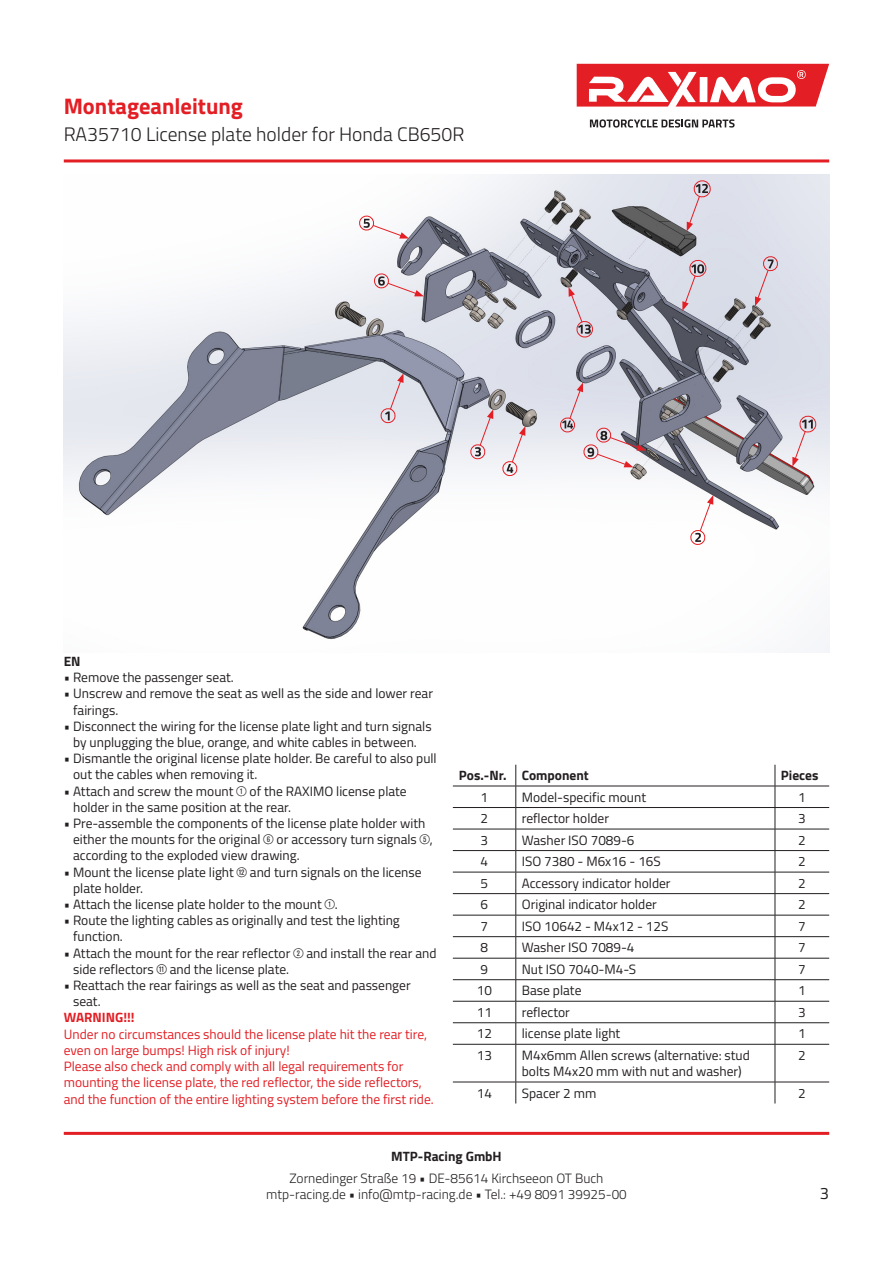
<style>
.page{position:relative;width:893px;height:1263px;background:#fff}
.page>*{position:absolute;margin:0;border:0;box-sizing:border-box;transform-origin:0 0}
.t1{font:700 22.5px "Titillium Web";color:#e31e24}
.t2{font:300 19.5px "Titillium Web";color:#231f20}
.t3{font:16.5px "Titillium Web";color:#231f20}
.t4{font:13.5px/16.2px "Titillium Web";color:#231f20}
.t5{font:13.5px/16.2px "Titillium Web";color:#e31e24}
.t6{font:300 13.5px/16.2px "Titillium Web";color:#231f20;text-align:center}
.t7{font:700 13.5px "Titillium Web";color:#231f20}
.t8{font:700 13.5px "Titillium Web";color:#e31e24}
.s1{font-family:"Ziffernim Kreisund Quadrat BQ"}
</style>
<div class="page">
<hr style="left:64px;top:1132px;width:765px;height:3px;background:#e31e24">
<hr style="left:64px;top:159px;width:765px;height:3px;background:#e31e24">
<svg style="left:577px;top:64px;width:252px;height:64px"></svg>
<hr style="left:453px;top:786px;width:63px;height:1px;background:#231f20">
<hr style="left:516px;top:786px;width:259px;height:1px;background:#231f20">
<hr style="left:775px;top:786px;width:54px;height:1px;background:#231f20">
<hr style="left:453px;top:807px;width:63px;height:1px;background:#231f20">
<hr style="left:516px;top:807px;width:259px;height:1px;background:#231f20">
<hr style="left:775px;top:807px;width:54px;height:1px;background:#231f20">
<hr style="left:453px;top:829px;width:63px;height:1px;background:#231f20">
<hr style="left:516px;top:829px;width:259px;height:1px;background:#231f20">
<hr style="left:775px;top:829px;width:54px;height:1px;background:#231f20">
<hr style="left:453px;top:850px;width:63px;height:1px;background:#231f20">
<hr style="left:516px;top:850px;width:259px;height:1px;background:#231f20">
<hr style="left:775px;top:850px;width:54px;height:1px;background:#231f20">
<hr style="left:453px;top:872px;width:63px;height:1px;background:#231f20">
<hr style="left:516px;top:872px;width:259px;height:1px;background:#231f20">
<hr style="left:775px;top:872px;width:54px;height:1px;background:#231f20">
<hr style="left:453px;top:893px;width:63px;height:1px;background:#231f20">
<hr style="left:516px;top:893px;width:259px;height:1px;background:#231f20">
<hr style="left:775px;top:893px;width:54px;height:1px;background:#231f20">
<hr style="left:453px;top:915px;width:63px;height:1px;background:#231f20">
<hr style="left:516px;top:915px;width:259px;height:1px;background:#231f20">
<hr style="left:775px;top:915px;width:54px;height:1px;background:#231f20">
<hr style="left:453px;top:936px;width:63px;height:1px;background:#231f20">
<hr style="left:516px;top:936px;width:259px;height:1px;background:#231f20">
<hr style="left:775px;top:936px;width:54px;height:1px;background:#231f20">
<hr style="left:453px;top:958px;width:63px;height:1px;background:#231f20">
<hr style="left:516px;top:958px;width:259px;height:1px;background:#231f20">
<hr style="left:775px;top:958px;width:54px;height:1px;background:#231f20">
<hr style="left:453px;top:979px;width:63px;height:1px;background:#231f20">
<hr style="left:516px;top:979px;width:259px;height:1px;background:#231f20">
<hr style="left:775px;top:979px;width:54px;height:1px;background:#231f20">
<svg style="left:516px;top:765px;width:1px;height:279px"></svg>
<svg style="left:775px;top:765px;width:1px;height:279px"></svg>
<hr style="left:516px;top:1044px;width:1px;height:38px;background:#231f20">
<hr style="left:775px;top:1044px;width:1px;height:38px;background:#231f20">
<svg style="left:516px;top:1083px;width:1px;height:20px"></svg>
<svg style="left:775px;top:1083px;width:1px;height:20px"></svg>
<hr style="left:453px;top:1001px;width:63px;height:1px;background:#231f20">
<hr style="left:516px;top:1001px;width:259px;height:1px;background:#231f20">
<hr style="left:775px;top:1001px;width:54px;height:1px;background:#231f20">
<hr style="left:453px;top:1022px;width:63px;height:1px;background:#231f20">
<hr style="left:516px;top:1022px;width:259px;height:1px;background:#231f20">
<hr style="left:775px;top:1022px;width:54px;height:1px;background:#231f20">
<hr style="left:453px;top:1044px;width:63px;height:1px;background:#231f20">
<hr style="left:516px;top:1044px;width:259px;height:1px;background:#231f20">
<hr style="left:775px;top:1044px;width:54px;height:1px;background:#231f20">
<hr style="left:453px;top:1082px;width:63px;height:1px;background:#231f20">
<hr style="left:516px;top:1082px;width:259px;height:1px;background:#231f20">
<hr style="left:775px;top:1082px;width:54px;height:1px;background:#231f20">
<img style="left:64px;top:174px;width:765px;height:478px">
<svg style="left:568px;top:287px;width:25px;height:51px"></svg>
<svg style="left:687px;top:180px;width:25px;height:51px"></svg>
<svg style="left:792px;top:415px;width:26px;height:52px"></svg>
<svg style="left:682px;top:259px;width:26px;height:52px"></svg>
<svg style="left:755px;top:256px;width:24px;height:50px"></svg>
<svg style="left:374px;top:272px;width:50px;height:24px"></svg>
<svg style="left:359px;top:214px;width:50px;height:25px"></svg>
<svg style="left:501px;top:426px;width:24px;height:50px"></svg>
<svg style="left:469px;top:409px;width:24px;height:51px"></svg>
<svg style="left:689px;top:495px;width:24px;height:50px"></svg>
<svg style="left:379px;top:373px;width:24px;height:51px"></svg>
<svg style="left:559px;top:382px;width:87px;height:85px;background:#d3cdd5"></svg>
<h1 class="t1" style="left:64px;top:89px;width:181px">Montageanleitung</h1>
<h2 class="t2" style="left:64px;top:120px;width:402px">RA35710 License plate holder for Honda CB650R</h2>
<p class="t7" style="left:64px;top:651px;width:18px">EN</p>
<p class="t4" style="left:64px;top:669px;width:172px">• Remove the passenger seat.</p>
<p class="t4" style="left:73px;top:685px;width:361px;text-indent:-9px">• Unscrew and remove the seat as well as the side and lower rear fairings.</p>
<p class="t4" style="left:64px;top:717px;width:369px;text-align:center">• Disconnect the wiring for the license plate light and turn signals by unplugging the blue, orange, and white cables in between.</p>
<p class="t4" style="left:73px;top:750px;width:365px;text-indent:-9px">• Dismantle the original license plate holder. Be careful to also pull out the cables when removing it.</p>
<p class="t4" style="left:73px;top:782px;width:335px;text-indent:-9px">• Attach and screw the mount <span class="s1">1</span> of the RAXIMO license plate holder in the same position at the rear.</p>
<p class="t4" style="left:73px;top:814px;width:361px;text-indent:-9px">• Pre-assemble the components of the license plate holder with either the mounts for the original <span class="s1">6</span> or accessory turn signals <span class="s1">5</span>, according to the exploded view drawing.</p>
<p class="t4" style="left:73px;top:863px;width:350px;text-indent:-9px">• Mount the license plate light <span class="s1">w</span> and turn signals on the license plate holder.</p>
<p class="t4" style="left:64px;top:895px;width:276px">• Attach the license plate holder to the mount <span class="s1">1</span>.</p>
<p class="t4" style="left:73px;top:912px;width:328px;text-indent:-9px">• Route the lighting cables as originally and test the lighting function.</p>
<p class="t4" style="left:73px;top:944px;width:365px;text-indent:-9px">• Attach the mount for the rear reflector <span class="s1">2</span> and install the rear and side reflectors <span class="s1">q</span> and the license plate.</p>
<p class="t4" style="left:73px;top:976px;width:339px;text-indent:-9px">• Reattach the rear fairings as well as the seat and passenger seat.</p>
<p class="t8" style="left:64px;top:1007px;width:72px">WARNING!!!</p>
<p class="t5" style="left:64px;top:1025px;width:371px">Under no circumstances should the license plate hit the rear tire, even on large bumps! High risk of injury!<br>Please also check and comply with all legal requirements for mounting the license plate, the red reflector, the side reflectors, and the function of the entire lighting system before the first ride.</p>
<p class="t7" style="left:459px;top:765px;width:131px">Pos.-Nr. Component</p>
<p class="t7" style="left:781px;top:765px;width:39px">Pieces</p>
<p class="t4" style="left:481px;top:788px;width:9px">1</p>
<p class="t4" style="left:522px;top:788px;width:126px">Model-specific mount</p>
<p class="t4" style="left:798px;top:788px;width:9px">1</p>
<p class="t4" style="left:481px;top:809px;width:9px">2</p>
<p class="t4" style="left:522px;top:809px;width:89px">reflector holder</p>
<p class="t4" style="left:798px;top:809px;width:9px">3</p>
<p class="t4" style="left:481px;top:831px;width:9px">3</p>
<p class="t4" style="left:522px;top:831px;width:114px">Washer ISO 7089-6</p>
<p class="t4" style="left:798px;top:831px;width:9px">2</p>
<p class="t4" style="left:481px;top:852px;width:9px">4</p>
<p class="t4" style="left:522px;top:852px;width:141px">ISO 7380 - M6x16 - 16S</p>
<p class="t4" style="left:798px;top:852px;width:9px">2</p>
<p class="t4" style="left:481px;top:874px;width:9px">5</p>
<p class="t4" style="left:522px;top:874px;width:150px">Accessory indicator holder</p>
<p class="t4" style="left:798px;top:874px;width:9px">2</p>
<p class="t4" style="left:481px;top:896px;width:9px">6</p>
<p class="t4" style="left:522px;top:896px;width:137px">Original indicator holder</p>
<p class="t4" style="left:798px;top:896px;width:9px">2</p>
<p class="t4" style="left:481px;top:917px;width:9px">7</p>
<p class="t4" style="left:522px;top:917px;width:148px">ISO 10642 - M4x12 - 12S</p>
<p class="t4" style="left:798px;top:917px;width:9px">7</p>
<p class="t4" style="left:481px;top:939px;width:9px">8</p>
<p class="t4" style="left:522px;top:939px;width:114px">Washer ISO 7089-4</p>
<p class="t4" style="left:798px;top:939px;width:9px">7</p>
<p class="t4" style="left:481px;top:960px;width:9px">9</p>
<p class="t4" style="left:522px;top:960px;width:116px">Nut ISO 7040-M4-S</p>
<p class="t4" style="left:798px;top:960px;width:9px">7</p>
<p class="t4" style="left:477px;top:982px;width:17px">10</p>
<p class="t4" style="left:522px;top:982px;width:61px">Base plate</p>
<p class="t4" style="left:798px;top:982px;width:9px">1</p>
<p class="t4" style="left:477px;top:1003px;width:17px">11</p>
<p class="t4" style="left:522px;top:1003px;width:50px">reflector</p>
<p class="t4" style="left:798px;top:1003px;width:9px">3</p>
<p class="t4" style="left:477px;top:1025px;width:17px">12</p>
<p class="t4" style="left:522px;top:1025px;width:100px">license plate light</p>
<p class="t4" style="left:798px;top:1025px;width:9px">1</p>
<p class="t4" style="left:477px;top:1046px;width:17px">13</p>
<p class="t4" style="left:522px;top:1046px;width:230px">M4x6mm Allen screws (alternative: stud bolts M4x20 mm with nut and washer)</p>
<p class="t4" style="left:798px;top:1046px;width:9px">2</p>
<p class="t4" style="left:477px;top:1084px;width:17px">14</p>
<p class="t4" style="left:522px;top:1084px;width:76px">Spacer 2 mm</p>
<p class="t4" style="left:798px;top:1084px;width:9px">2</p>
<p class="t7" style="left:391px;top:1146px;width:112px">MTP-Racing GmbH</p>
<p class="t6" style="left:266px;top:1169px;width:362px">Zornedinger Straße 19 • DE-85614 Kirchseeon OT Buch mtp-racing.de • info@mtp-racing.de • Tel.: +49 8091 39925-00</p>
<p class="t3" style="left:820px;top:1181px;width:11px">3</p>
</div>
